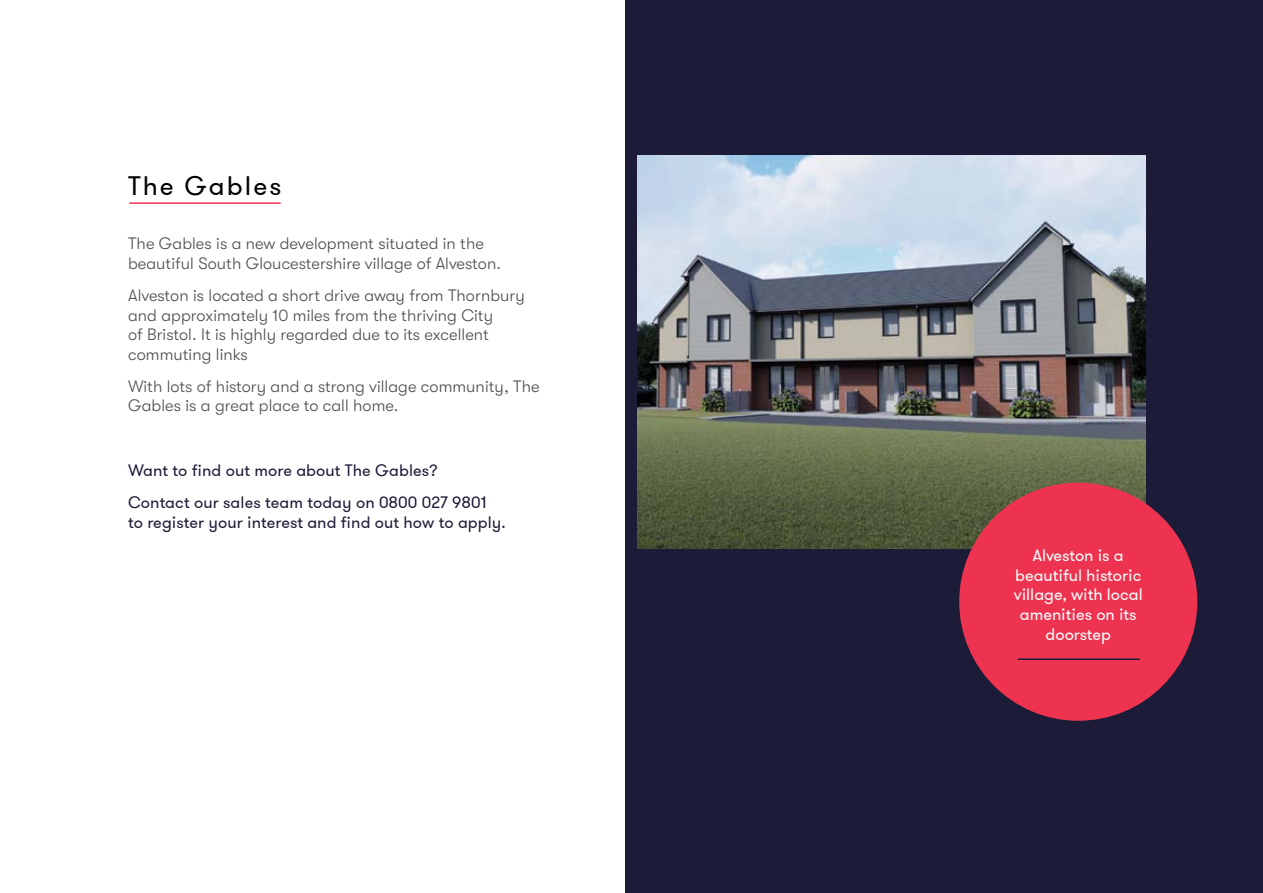
<style>
.page{position:relative;width:1263px;height:893px;background:#fff}
.page>*{position:absolute;margin:0;border:0;box-sizing:border-box;transform-origin:0 0}
.t1{font:26.7px "GT Walsheim";letter-spacing:.075em;color:#000}
.t2{font:300 16.5px/19.5px "GT Walsheim";letter-spacing:.005em;color:#4d4d4f}
.t3{font:16.5px/32.2px "GT Walsheim";letter-spacing:.005em;color:#1c1c38}
.t4{font:16.5px/19.8px "GT Walsheim";color:#fff;text-align:center}
</style>
<div class="page">
<div style="left:625px;top:0;width:638px;height:893px;background:#1c1c38"></div>
<hr style="left:129px;top:202px;width:152px;height:2px;background:#ee3350">
<img style="left:638px;top:155px;width:507px;height:393px">
<div style="left:959px;top:483px;width:238px;height:238px;background:#ee3350;border-radius:50%"></div>
<hr style="left:1018px;top:658px;width:122px;height:2px;background:#1c1c38">
<h1 class="t1" style="left:128px;top:169px;width:155px">The Gables</h1>
<p class="t2" style="left:128px;top:234px;width:374px">The Gables is a new development situated in the beautiful South Gloucestershire village of Alveston.</p>
<p class="t2" style="left:128px;top:286px;width:398px">Alveston is located a short drive away from Thornbury and approximately 10 miles from the thriving City<br>of Bristol. It is highly regarded due to its excellent commuting links</p>
<p class="t2" style="left:128px;top:377px;width:413px">With lots of history and a strong village community, The<br>Gables is a great place to call home.</p>
<p class="t3" style="left:128px;top:454px;width:360px">Want to find out more about The Gables?<br>Contact our sales team today on 0800 027 9801</p>
<p class="t3" style="left:128px;top:506px;width:379px">to register your interest and find out how to apply.</p>
<p class="t4" style="left:1014px;top:545px;width:130px">Alveston is a beautiful historic village, with local amenities on its doorstep</p>
</div>
